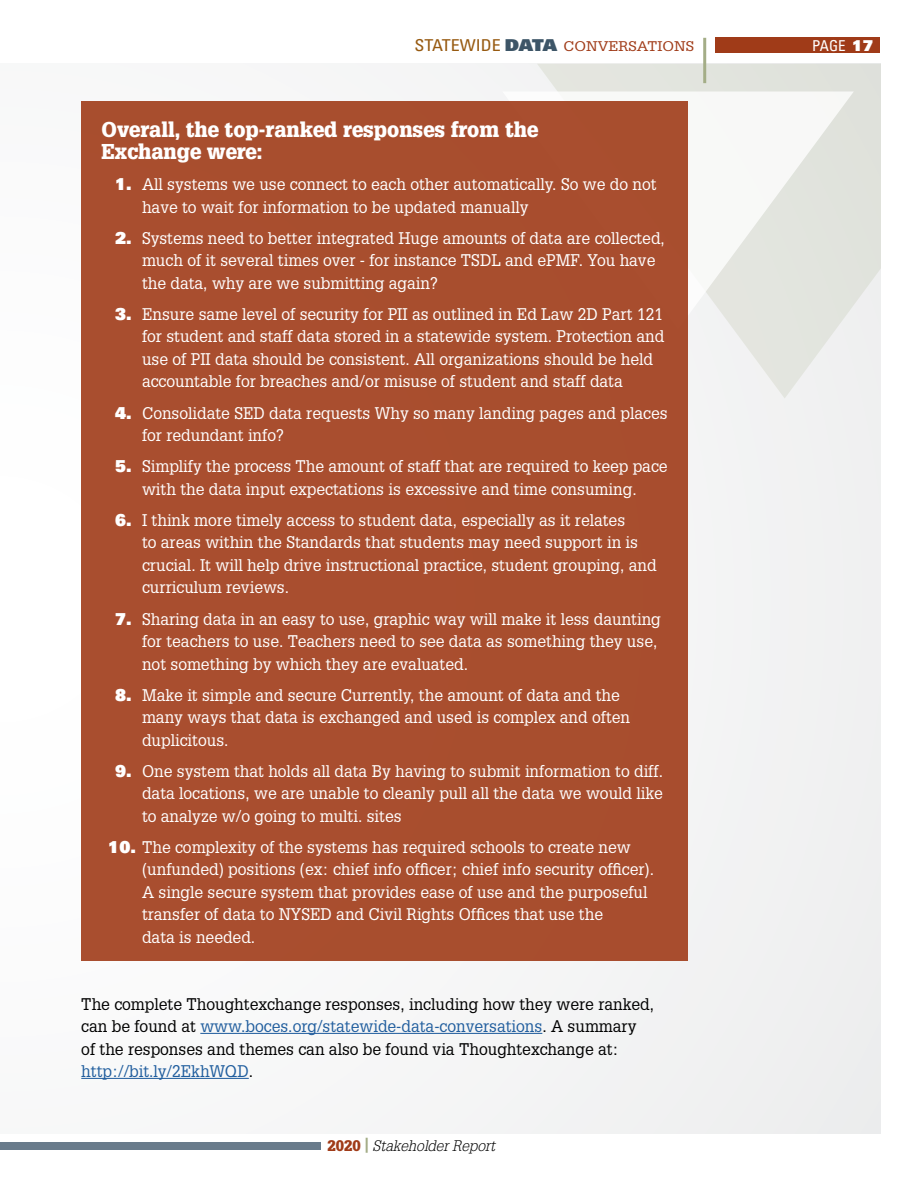
<style>
.page{position:relative;width:918px;height:1188px;background:#fff}
.page>*{position:absolute;margin:0;border:0;box-sizing:border-box;transform-origin:0 0}
.subhead{font:900 21px/22.5px "Glypha LT Std";color:#fff;scale:.95 1}
.t1{font:16.5px/22.5px "Glypha LT Std";color:#fff;scale:.95 1}
.t2{font:16.5px/22.5px "Glypha LT Std";color:#000;scale:.95 1}
.t3{font:italic 300 15px "Glypha LT Std";color:#000}
.t4{font:condensed 15px "Univers LT Std";color:#fff}
.t5{font:13.65px "Glypha LT Std";color:#a03b18;scale:1.1 1}
.s1{font-family:"Univers LT Std";font-stretch:condensed;font-size:16.35px;color:#975a11}
.s2{font-family:"Univers LT Std X Black";font-size:16.35px;color:#3d5567}
.s3{font-family:"Univers LT Std X Black";font-stretch:normal}
.s4{font-family:"Univers LT Std X Black"}
.s5{color:#215e9e}
.s6{font-weight:900;font-style:normal;color:#a03b18}
.s7{font-weight:900;font-style:normal;color:#a4ad87}
</style>
<div class="page">
<div style="left:0;top:64px;width:880px;height:1070px;background:#f4f5f5"></div>
<svg style="left:537px;top:64px;width:343px;height:334px;fill:#e3e5df"></svg>
<svg style="left:537px;top:91px;width:317px;height:238px"></svg>
<div style="left:0;top:1143px;width:321px;height:7px;background:#697b8b"></div>
<hr style="left:703px;top:38px;width:3px;height:45px;background:#a4ad87">
<div style="left:716px;top:38px;width:164px;height:15px;background:#a03b18"></div>
<div style="left:81px;top:101px;width:607px;height:860px;background:#a94e2e"></div>
<hr style="left:200px;top:1033px;width:342px;height:1px;background:#215e9e">
<hr style="left:81px;top:1078px;width:168px;height:1px;background:#215e9e">
<p class="t5" style="left:415px;top:38px;width:256px"><span class="s1">STATEWIDE</span> <span class="s2">DATA</span> CONVERSATIONS</p>
<p class="t4" style="left:812px;top:36px;width:63px">PAGE <span class="s3">17</span></p>
<p class="subhead" style="left:102px;top:118px;width:461px">Overall, the top-ranked responses from the<br>Exchange were:</p>
<p class="t1" style="left:142px;top:173px;width:543px;text-indent:-27px"><span class="s4">1.</span> All systems we use connect to each other automatically. So we do not have to wait for information to be updated manually</p>
<p class="t1" style="left:142px;top:226px;width:552px;text-indent:-27px"><span class="s4">2.</span> Systems need to better integrated Huge amounts of data are collected, much of it several times over - for instance TSDL and ePMF. You have the data, why are we submitting again?</p>
<p class="t1" style="left:142px;top:302px;width:551px;text-indent:-27px"><span class="s4">3.</span> Ensure same level of security for PII as outlined in Ed Law 2D Part 121 for student and staff data stored in a statewide system. Protection and use of PII data should be consistent. All organizations should be held accountable for breaches and/or misuse of student and staff data</p>
<p class="t1" style="left:142px;top:401px;width:555px;text-indent:-27px"><span class="s4">4.</span> Consolidate SED data requests Why so many landing pages and places for redundant info?</p>
<p class="t1" style="left:115px;top:455px;width:583px;text-align:center"><span class="s4">5.</span> Simplify the process The amount of staff that are required to keep pace with the data input expectations is excessive and time consuming.</p>
<p class="t1" style="left:142px;top:508px;width:543px;text-indent:-27px"><span class="s4">6.</span> I think more timely access to student data, especially as it relates<br>to areas within the Standards that students may need support in is crucial. It will help drive instructional practice, student grouping, and curriculum reviews.</p>
<p class="t1" style="left:142px;top:607px;width:548px;text-indent:-27px"><span class="s4">7.</span> Sharing data in an easy to use, graphic way will make it less daunting for teachers to use. Teachers need to see data as something they use, not something by which they are evaluated.</p>
<p class="t1" style="left:142px;top:683px;width:515px;text-indent:-27px"><span class="s4">8.</span> Make it simple and secure Currently, the amount of data and the many ways that data is exchanged and used is complex and often duplicitous.</p>
<p class="t1" style="left:142px;top:759px;width:550px;text-align:justify;text-indent:-27px"><span class="s4">9.</span> One system that holds all data By having to submit information to diff. data locations, we are unable to cleanly pull all the data we would like to analyze w/o going to multi. sites</p>
<p class="t1" style="left:142px;top:835px;width:541px;text-indent:-34px"><span class="s4">10.</span> The complexity of the systems has required schools to create new (unfunded) positions (ex: chief info officer; chief info security officer).<br>A single secure system that provides ease of use and the purposeful transfer of data to NYSED and Civil Rights Offices that use the<br>data is needed.</p>
<p class="t2" style="left:81px;top:992px;width:605px">The complete Thoughtexchange responses, including how they were ranked, can be found at <span class="s5">www.boces.org/statewide-data-conversations</span>. A summary of the responses and themes can also be found via Thoughtexchange at: <span class="s5">http://bit.ly/2EkhWQD</span>.</p>
<p class="t3" style="left:328px;top:1137px;width:169px"><span class="s6">2020</span> <span class="s7">|</span> Stakeholder Report</p>
</div>
